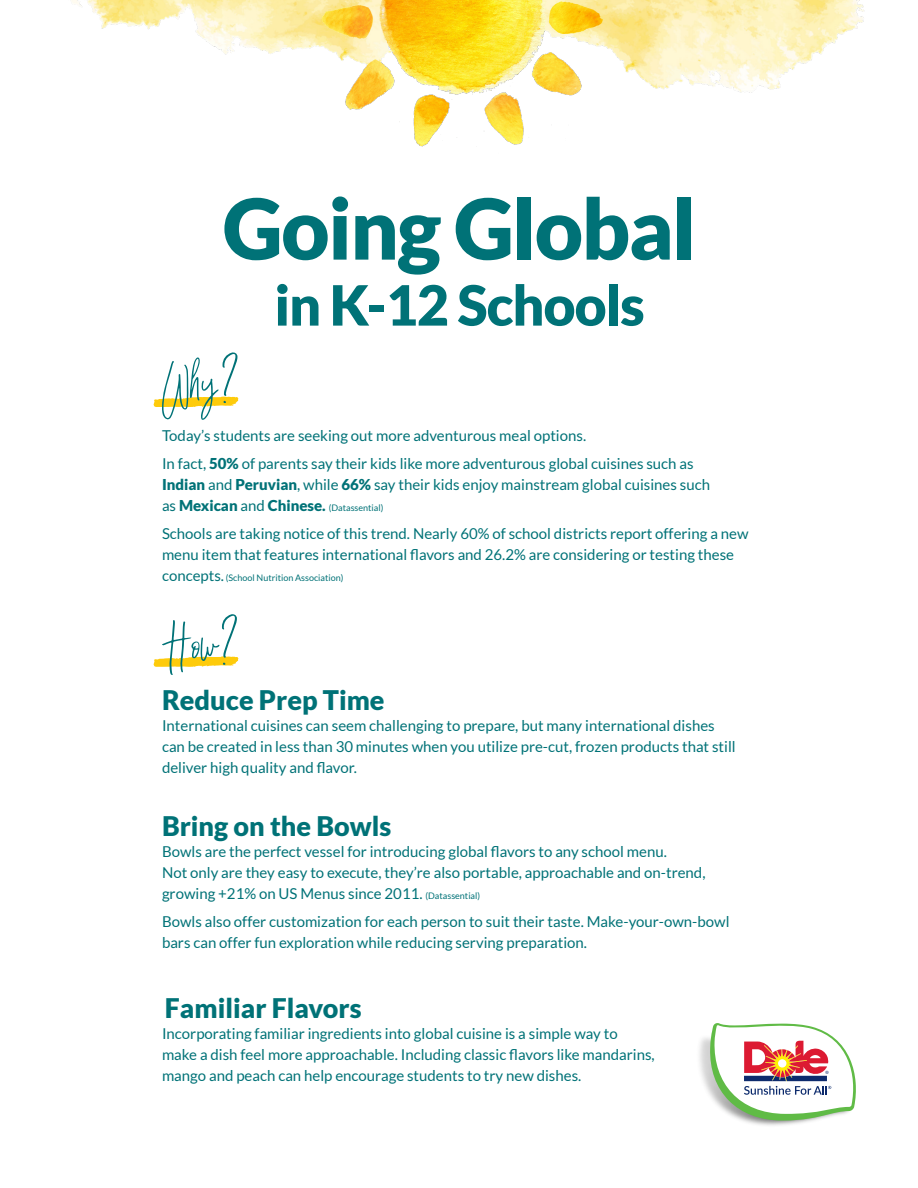
<style>
.page{position:relative;width:918px;height:1188px;background:#fff}
.page>*{position:absolute;margin:0;border:0;box-sizing:border-box;transform-origin:0 0}
.t1{font:900 84px "Lato";letter-spacing:-.02em;color:#007277}
.t2{font:900 55.5px "Lato";letter-spacing:-.02em;color:#007277}
.t3{font:55.5px "Stepbrother";color:#007277}
.t4{font:900 27px "Lato";color:#007277}
.t5{font:15px/21px "Lato";color:#007277}
.t6{font:9px "Lato";color:#007277}
.s1{font-weight:900}
.s2{font-size:9px}
.s3{font-size:15px}
</style>
<div class="page">
<svg style="left:154px;top:396px;width:85px;height:11px"></svg>
<svg style="left:154px;top:656px;width:85px;height:11px"></svg>
<img style="left:71px;top:0;width:794px;height:147px">
<svg style="left:710px;top:1023px;width:146px;height:98px"></svg>
<p class="t1" style="left:223px;top:180px;width:475px">Going Global</p>
<p class="t2" style="left:274px;top:273px;width:372px">in K-12 Schools</p>
<p class="t3" style="left:162px;top:348px;width:80px">Why?</p>
<p class="t5" style="left:162px;top:425px;width:426px">Today’s students are seeking out more adventurous meal options.</p>
<p class="t5" style="left:162px;top:453px;width:550px">In fact, <span class="s1">50%</span> of parents say their kids like more adventurous global cuisines such as<br><span class="s1">Indian</span> and <span class="s1">Peruvian</span>, while <span class="s1">66%</span> say their kids enjoy mainstream global cuisines such as <span class="s1">Mexican</span> and <span class="s1">Chinese.</span> <span class="s2">(Datassential)</span></p>
<p class="t5" style="left:162px;top:523px;width:588px">Schools are taking notice of this trend. Nearly 60% of school districts report offering a new menu item that features international flavors and 26.2% are considering or testing these</p>
<p class="t6" style="left:162px;top:572px;width:183px"><span class="s3">concepts.</span> (School Nutrition Association)</p>
<p class="t3" style="left:162px;top:609px;width:79px">How?</p>
<p class="t4" style="left:162px;top:685px;width:224px">Reduce Prep Time</p>
<p class="t5" style="left:162px;top:715px;width:575px">International cuisines can seem challenging to prepare, but many international dishes can be created in less than 30 minutes when you utilize pre-cut, frozen products that still deliver high quality and flavor.</p>
<p class="t4" style="left:162px;top:811px;width:231px">Bring on the Bowls</p>
<p class="t5" style="left:162px;top:841px;width:545px">Bowls are the perfect vessel for introducing global flavors to any school menu.<br>Not only are they easy to execute, they’re also portable, approachable and on-trend, growing +21% on US Menus since 2011. <span class="s2">(Datassential)</span></p>
<p class="t5" style="left:162px;top:911px;width:569px">Bowls also offer customization for each person to suit their taste. Make-your-own-bowl bars can offer fun exploration while reducing serving preparation.</p>
<p class="t4" style="left:165px;top:992px;width:198px">Familiar Flavors</p>
<p class="t5" style="left:162px;top:1023px;width:494px">Incorporating familiar ingredients into global cuisine is a simple way to make a dish feel more approachable. Including classic flavors like mandarins, mango and peach can help encourage students to try new dishes.</p>
</div>
